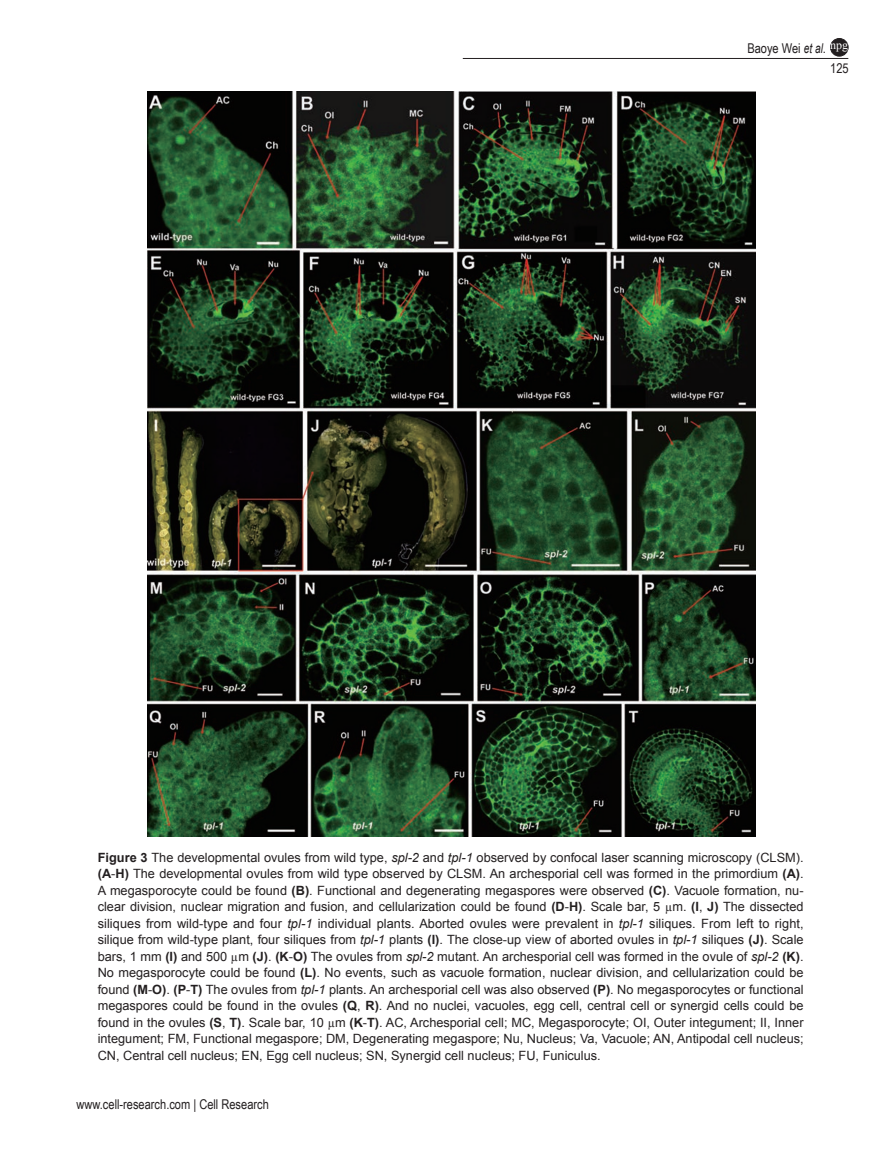
<style>
.page{position:relative;width:893px;height:1170px;background:#fff}
.page>*{position:absolute;margin:0;border:0;box-sizing:border-box;transform-origin:0 0}
.t1{font:13.5px "Arial Narrow";color:#231f20}
.t2{font:12.75px/16.5px "Arial";color:#231f20;text-align:justify}
.t3{font:12.75px "Arial MT2";color:#231f20}
.t4{font:12px "Times New Roman PSMT2";color:#fff}
.s1{font-family:"Arial";font-style:italic}
.s2{font-weight:700}
.s3{font-style:italic}
.s4{font-family:"Times New Roman PSMT2"}
.s5{font-family:"Arial MT2"}
.s6{font-family:"Arial"}
.s7{font-family:"Arial";font-weight:700}
</style>
<div class="page">
<hr style="left:463px;top:58px;width:385px;height:1px;background:#231f20">
<div style="left:830px;top:38px;width:18px;height:18px;background:#231f20;border-radius:50%"></div>
<div style="left:830px;top:38px;width:18px;height:18px;border:1px solid #231f20;border-radius:50%"></div>
<img style="left:148px;top:91px;width:607px;height:745px">
<p class="t1" style="left:747px;top:39px;width:80px">Baoye Wei <span class="s1">et al</span>.</p>
<p class="t4" style="left:830px;top:37px;width:19px">npg</p>
<p class="t1" style="left:830px;top:58px;width:20px">125</p>
<p class="t2" style="left:98px;top:849px;width:707px"><span class="s2">Figure 3</span> The developmental ovules from wild type, <span class="s3">spl-2</span> and <span class="s3">tpl-1</span> observed by confocal laser scanning microscopy (CLSM). <span class="s2">(A</span>-<span class="s2">H)</span> The developmental ovules from wild type observed by CLSM. An archesporial cell was formed in the primordium <span class="s2">(A)</span>.<br>A megasporocyte could be found <span class="s2">(B)</span>. Functional and degenerating megaspores were observed <span class="s2">(C)</span>. Vacuole formation, nu&shy;clear division, nuclear migration and fusion, and cellularization could be found <span class="s2">(D</span>-<span class="s2">H)</span>. Scale bar, 5 <span class="s4">µ</span>m. <span class="s2">(I</span>, <span class="s2">J)</span> The dissected siliques from wild-type and four <span class="s3">tpl-1</span> individual plants. Aborted ovules were prevalent in <span class="s3">tpl-1</span> siliques. From left to right, silique from wild-type plant, four siliques from <span class="s3">tpl-1</span> plants <span class="s2">(I)</span>. The close-up view of aborted ovules in <span class="s3">tpl-1</span> siliques <span class="s2">(J)</span>. Scale <span class="s5">bars, 1 mm</span> <span class="s2">(I)</span> <span class="s5">and 500</span> <span class="s4">µ</span>m <span class="s2">(J)</span>. <span class="s2">(K</span>-<span class="s2">O)</span> The ovules from <span class="s3">spl-2</span> mutant. An archesporial cell was formed in the ovule of <span class="s3">spl-2</span> <span class="s2">(K)</span>.<br>No megasporocyte could be found <span class="s2">(L)</span>. No events, such as vacuole formation, nuclear division, and cellularization could be found <span class="s2">(M</span>-<span class="s2">O)</span>. <span class="s2">(P</span>-<span class="s2">T)</span> The ovules from <span class="s3">tpl-1</span> plants. An archesporial cell was also observed <span class="s2">(P)</span>. No megasporocytes or functional megaspores could be found in the ovules <span class="s2">(Q</span>, <span class="s2">R)</span>. And no nuclei, vacuoles, egg cell, central cell or synergid cells could be</p>
<p class="t3" style="left:98px;top:1013px;width:707px"><span class="s6">found in the ovules</span> <span class="s7">(S</span><span class="s6">,</span> <span class="s7">T)</span>. Scale bar, 10 <span class="s4">µ</span><span class="s6">m</span> <span class="s7">(K</span><span class="s6">-</span><span class="s7">T)</span>. AC, Archesporial cell; MC, Megasporocyte; OI, Outer integument; II, Inner</p>
<p class="t2" style="left:98px;top:1030px;width:707px">integument; FM, Functional megaspore; DM, Degenerating megaspore; Nu, Nucleus; Va, Vacuole; AN, Antipodal cell nucleus;</p>
<p class="t3" style="left:98px;top:1046px;width:505px">CN, Central cell nucleus; EN, Egg cell nucleus; SN, Synergid cell nucleus; FU, Funiculus.</p>
<p class="t1" style="left:77px;top:1094px;width:194px">www.cell-research.com | Cell Research</p>
</div>
